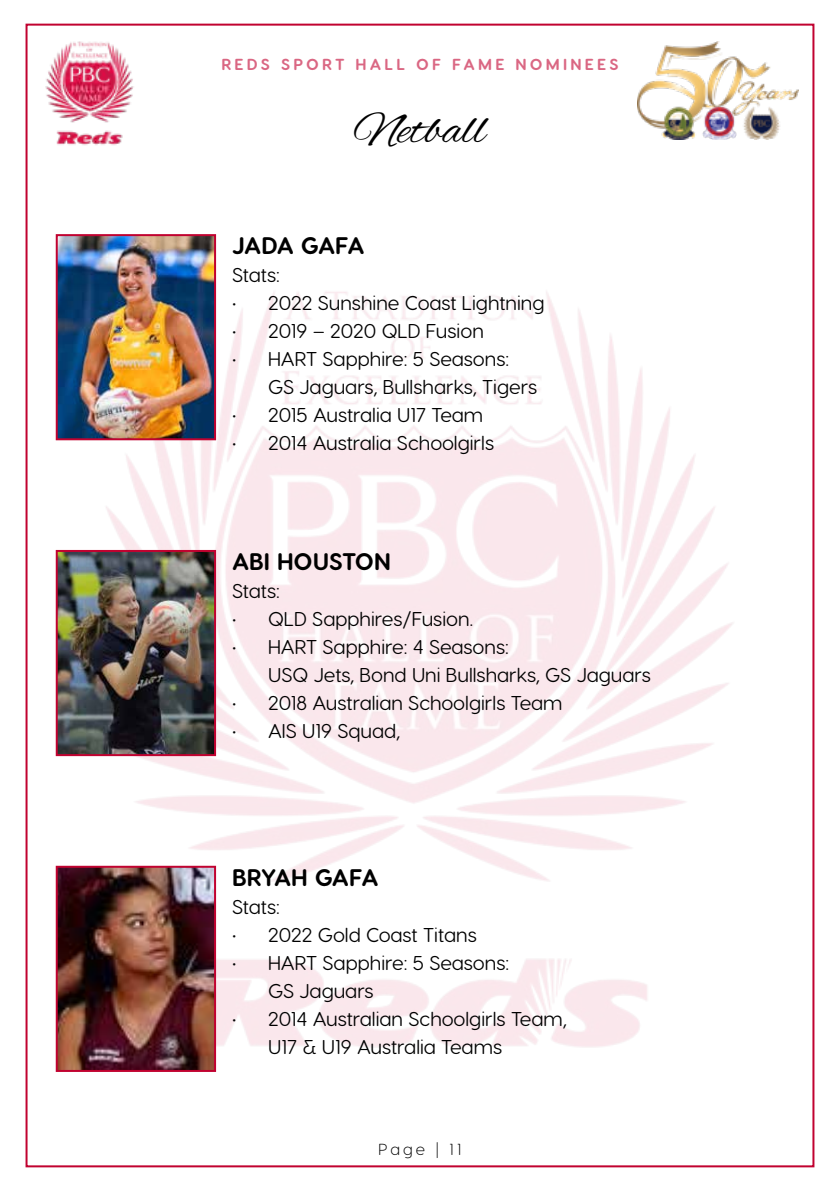
<style>
.page{position:relative;width:840px;height:1191px;background:#fff}
.page>*{position:absolute;margin:0;border:0;box-sizing:border-box;transform-origin:0 0}
.t1{font:48px "Alex Brush";color:#000}
.t2{font:700 24px "Visby Round CF";color:#000}
.t3{font:700 24px "Visby Round CF";letter-spacing:-.02em;color:#000}
.t4{font:700 24px "Visby Round CF";letter-spacing:-.03em;color:#000}
.t5{font:20px/28px "Visby Round CF";color:#000}
.t6{font:700 16px "Visby Round CF";letter-spacing:.2em;color:#da6783}
.t7{font:300 16px "Visby Round CF";letter-spacing:.2em;color:#000}
</style>
<div class="page">
<img style="left:637px;top:42px;width:160px;height:98px">
<img style="left:45px;top:41px;width:89px;height:105px">
<img style="left:55px;top:234px;width:678px;height:838px">
<img style="left:59px;top:237px;width:154px;height:200px">
<div style="left:56px;top:234px;width:160px;height:206px;border:2px solid #c10230"></div>
<img style="left:59px;top:553px;width:154px;height:200px">
<div style="left:56px;top:550px;width:160px;height:206px;border:2px solid #c10230"></div>
<img style="left:59px;top:868px;width:154px;height:201px">
<div style="left:56px;top:865px;width:160px;height:207px;border:2px solid #c10230"></div>
<p class="t6" style="left:221px;top:54px;width:398px">REDS SPORT HALL OF FAME NOMINEES</p>
<h1 class="t1" style="left:354px;top:102px;width:133px">Netball</h1>
<p class="t4" style="left:232px;top:231px;width:134px">JADA GAFA</p>
<p class="t5" style="left:232px;top:261px;width:49px">Stats:</p>
<p class="t5" style="left:232px;top:289px;width:314px">• 2022 Sunshine Coast Lightning</p>
<p class="t5" style="left:232px;top:317px;width:253px">• 2019 – 2020 QLD Fusion</p>
<p class="t5" style="left:268px;top:345px;width:270px;text-indent:-36px">• HART Sapphire: 5 Seasons:<br>GS Jaguars, Bullsharks, Tigers</p>
<p class="t5" style="left:232px;top:401px;width:252px">• 2015 Australia U17 Team</p>
<p class="t5" style="left:232px;top:429px;width:263px">• 2014 Australia Schoolgirls</p>
<p class="t2" style="left:232px;top:546px;width:160px">ABI HOUSTON</p>
<p class="t5" style="left:232px;top:577px;width:49px">Stats:</p>
<p class="t5" style="left:232px;top:605px;width:242px">• QLD Sapphires/Fusion.</p>
<p class="t5" style="left:268px;top:633px;width:384px;text-indent:-36px">• HART Sapphire: 4 Seasons:<br>USQ Jets, Bond Uni Bullsharks, GS Jaguars</p>
<p class="t5" style="left:232px;top:689px;width:332px">• 2018 Australian Schoolgirls Team</p>
<p class="t5" style="left:232px;top:717px;width:170px">• AIS U19 Squad,</p>
<p class="t3" style="left:232px;top:862px;width:148px">BRYAH GAFA</p>
<p class="t5" style="left:232px;top:892px;width:49px">Stats:</p>
<p class="t5" style="left:232px;top:920px;width:246px">• 2022 Gold Coast Titans</p>
<p class="t5" style="left:268px;top:948px;width:242px;text-indent:-36px">• HART Sapphire: 5 Seasons:<br>GS Jaguars</p>
<p class="t5" style="left:268px;top:1004px;width:300px;text-indent:-36px">• 2014 Australian Schoolgirls Team,<br>U17 &amp; U19 Australia Teams</p>
<p class="t7" style="left:378px;top:1139px;width:84px">Page | 11</p>
</div>
